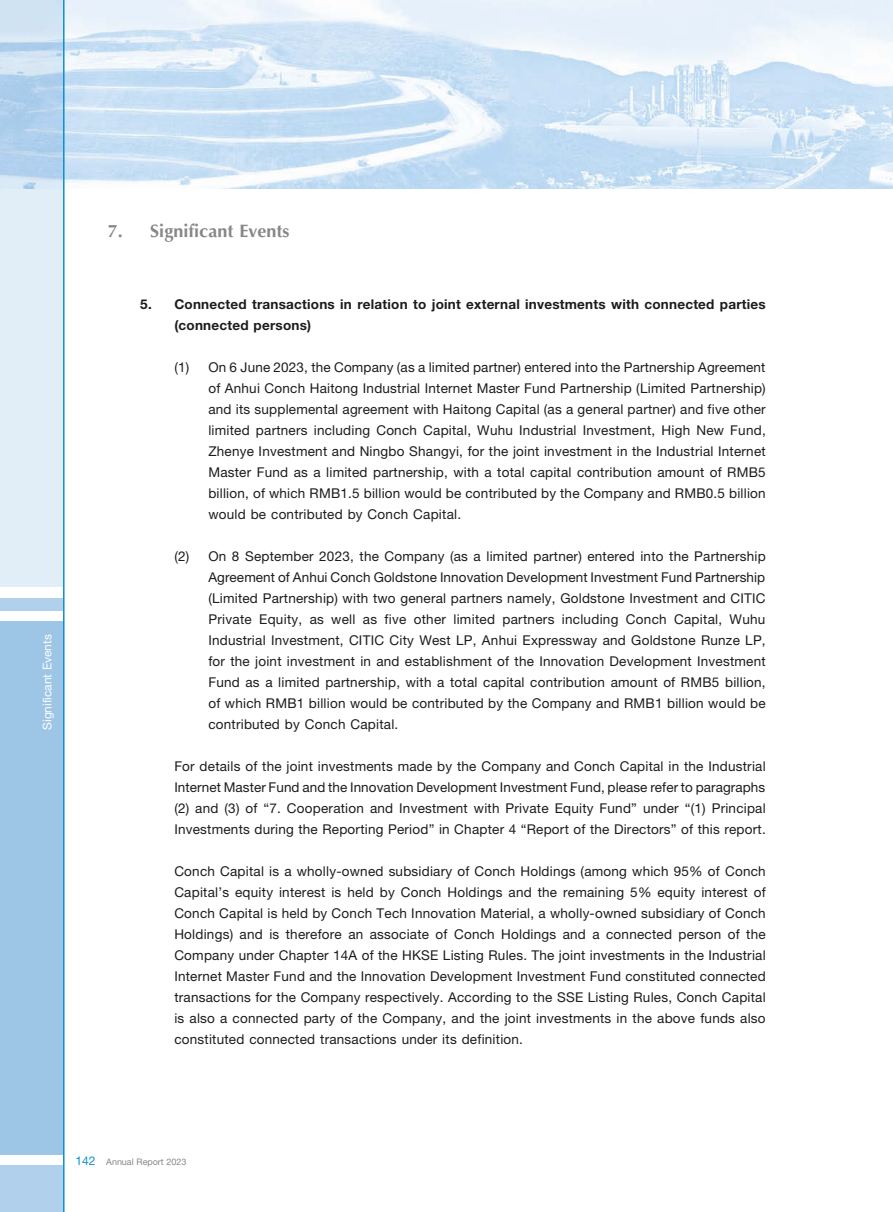
<style>
.page{position:relative;width:893px;height:1212px;background:#fff}
.page>*{position:absolute;margin:0;border:0;box-sizing:border-box;transform-origin:0 0}
.t1{font:700 18px "Optima LT Std";letter-spacing:.005em;color:#878787}
.t2{font:13.5px/21px "Helvetica Neue LT Std";letter-spacing:.015em;color:#1c1c1b;text-align:justify}
.t3{font:700 13.5px/21px "Helvetica Neue LT Std";letter-spacing:.015em;color:#1c1c1b}
.t4{font:12px "Helvetica Neue LT Std";letter-spacing:-.005em;color:#fff}
.t5{font:9px "Helvetica Neue LT Std";letter-spacing:-.005em;color:#878787}
.s1{font-size:12px;color:#0b90cd}
</style>
<div class="page">
<img style="left:65px;top:0;width:828px;height:188px">
<svg style="left:0;top:0;width:63px;height:587px;background:#d5e6f4"></svg>
<div style="left:0;top:1165px;width:64px;height:47px;background:#b1d0eb"></div>
<div style="left:0;top:621px;width:64px;height:534px;background:#9dc5e6"></div>
<div style="left:0;top:598px;width:64px;height:13px;background:#b1d0eb"></div>
<hr style="left:63px;top:0;width:2px;height:1212px;background:#0b90cd">
<p class="t4" style="left:40px;top:730px;width:97px;rotate:-90deg">Significant Events</p>
<h1 class="t1" style="left:108px;top:221px;width:183px">7. Significant Events</h1>
<p class="t3" style="left:174px;top:293px;width:593px;text-indent:-34px">5. Connected transactions in relation to joint external investments with connected parties (connected persons)</p>
<p class="t2" style="left:208px;top:356px;width:559px;text-indent:-34px">(1) On 6 June 2023, the Company (as a limited partner) entered into the Partnership Agreement of Anhui Conch Haitong Industrial Internet Master Fund Partnership (Limited Partnership) and its supplemental agreement with Haitong Capital (as a general partner) and five other limited partners including Conch Capital, Wuhu Industrial Investment, High New Fund, Zhenye Investment and Ningbo Shangyi, for the joint investment in the Industrial Internet Master Fund as a limited partnership, with a total capital contribution amount of RMB5 billion, of which RMB1.5 billion would be contributed by the Company and RMB0.5 billion would be contributed by Conch Capital.</p>
<p class="t2" style="left:208px;top:545px;width:559px;text-indent:-34px">(2) On 8 September 2023, the Company (as a limited partner) entered into the Partnership Agreement of Anhui Conch Goldstone Innovation Development Investment Fund Partnership (Limited Partnership) with two general partners namely, Goldstone Investment and CITIC Private Equity, as well as five other limited partners including Conch Capital, Wuhu Industrial Investment, CITIC City West LP, Anhui Expressway and Goldstone Runze LP, for the joint investment in and establishment of the Innovation Development Investment Fund as a limited partnership, with a total capital contribution amount of RMB5 billion, of which RMB1 billion would be contributed by the Company and RMB1 billion would be contributed by Conch Capital.</p>
<p class="t2" style="left:174px;top:755px;width:593px">For details of the joint investments made by the Company and Conch Capital in the Industrial Internet Master Fund and the Innovation Development Investment Fund, please refer to paragraphs (2) and (3) of “7. Cooperation and Investment with Private Equity Fund” under “(1) Principal Investments during the Reporting Period” in Chapter 4 “Report of the Directors” of this report.</p>
<p class="t2" style="left:174px;top:860px;width:593px">Conch Capital is a wholly-owned subsidiary of Conch Holdings (among which 95% of Conch Capital’s equity interest is held by Conch Holdings and the remaining 5% equity interest of Conch Capital is held by Conch Tech Innovation Material, a wholly-owned subsidiary of Conch Holdings) and is therefore an associate of Conch Holdings and a connected person of the Company under Chapter 14A of the HKSE Listing Rules. The joint investments in the Industrial Internet Master Fund and the Innovation Development Investment Fund constituted connected transactions for the Company respectively. According to the SSE Listing Rules, Conch Capital is also a connected party of the Company, and the joint investments in the above funds also constituted connected transactions under its definition.</p>
<p class="t5" style="left:75px;top:1156px;width:112px"><span class="s1">142</span> Annual Report 2023</p>
</div>
